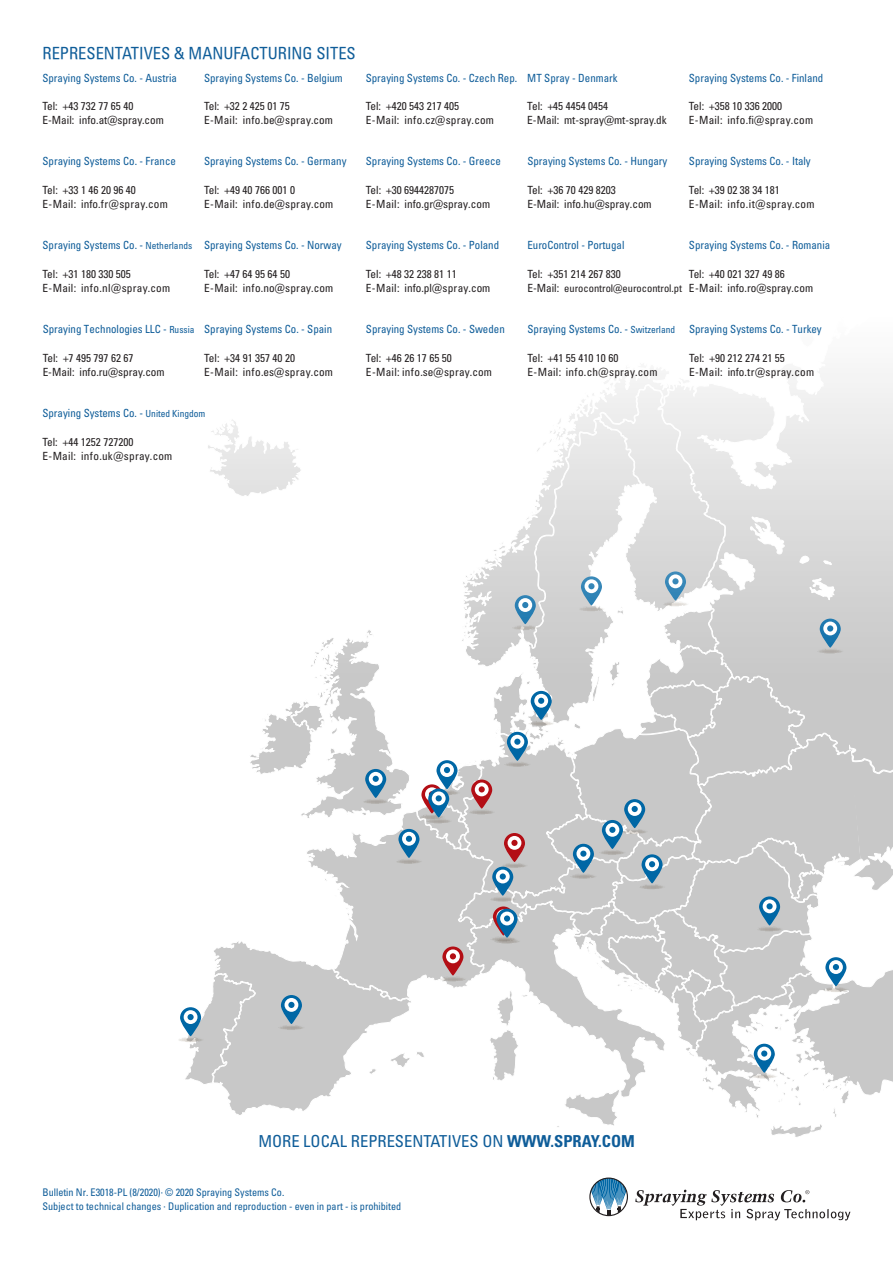
<style>
.page{position:relative;width:893px;height:1263px;background:#fff}
.page>*{position:absolute;margin:0;border:0;box-sizing:border-box;transform-origin:0 0}
.TableBG_Title{font:condensed 16.5px "Univers LT Pro";color:#0f5d99}
.TableBG_Title-2{font:condensed 16.5px "Univers";color:#0f5d99}
.Fließtext_-_Univers{font:condensed 11.25px/14.2px "Univers LT Pro";color:#231f20}
.Fließtext_-_Univers-2{font:condensed 11.25px "Univers LT Pro";color:#0f5d99}
.Fließtext_-_Univers-3{font:condensed 11.25px/14.2px "Univers LT Pro";letter-spacing:.02em;color:#231f20}
.Fließtext_-_Univers-4{font:condensed 10.5px/13.5px "Univers LT Pro";color:#0f5d99}
.Fließtext_-_Univers-5{font:condensed 10.5px "Univers LT Pro";color:#231f20}
.s1{font-size:9.75px}
.s2{font-size:11.25px}
.s3{font-weight:700}
</style>
<div class="page">
<svg style="left:179px;top:373px;width:714px;height:764px"></svg>
<svg style="left:589px;top:1177px;width:39px;height:39px"></svg>
<svg style="left:635px;top:1190px;width:215px;height:30px"></svg>
<p class="TableBG_Title-2" style="left:43px;top:43px;width:315px">REPRESENTATIVES &amp; MANUFACTURING SITES</p>
<p class="Fließtext_-_Univers-2" style="left:42px;top:70px;width:136px">Spraying Systems Co. - Austria</p>
<p class="Fließtext_-_Univers" style="left:42px;top:99px;width:123px">Tel: +43 732 77 65 40<br>E-Mail: info.at@spray.com</p>
<p class="Fließtext_-_Univers-2" style="left:204px;top:70px;width:140px">Spraying Systems Co. - Belgium</p>
<p class="Fließtext_-_Univers" style="left:204px;top:99px;width:130px">Tel: +32 2 425 01 75<br>E-Mail: info.be@spray.com</p>
<p class="Fließtext_-_Univers-2" style="left:366px;top:70px;width:153px">Spraying Systems Co. - Czech Rep.</p>
<p class="Fließtext_-_Univers" style="left:366px;top:99px;width:130px">Tel: +420 543 217 405<br>E-Mail: info.cz@spray.com</p>
<p class="Fließtext_-_Univers-2" style="left:527px;top:70px;width:92px">MT Spray - Denmark</p>
<p class="Fließtext_-_Univers" style="left:527px;top:99px;width:141px">Tel: +45 4454 0454<br>E-Mail: mt-spray@mt-spray.dk</p>
<p class="Fließtext_-_Univers-2" style="left:689px;top:70px;width:136px">Spraying Systems Co. - Finland</p>
<p class="Fließtext_-_Univers" style="left:689px;top:99px;width:126px">Tel: +358 10 336 2000<br>E-Mail: info.fi@spray.com</p>
<p class="Fließtext_-_Univers-2" style="left:43px;top:154px;width:135px">Spraying Systems Co. - France</p>
<p class="Fließtext_-_Univers" style="left:43px;top:183px;width:127px">Tel: +33 1 46 20 96 40<br>E-Mail: info.fr@spray.com</p>
<p class="Fließtext_-_Univers-2" style="left:43px;top:238px;width:151px">Spraying Systems Co. - <span class="s1">Netherlands</span></p>
<p class="Fließtext_-_Univers" style="left:43px;top:267px;width:129px">Tel: +31 180 330 505<br>E-Mail: info.nl@spray.com</p>
<p class="Fließtext_-_Univers-2" style="left:204px;top:154px;width:144px">Spraying Systems Co. - Germany</p>
<p class="Fließtext_-_Univers" style="left:204px;top:183px;width:131px">Tel: +49 40 766 001 0<br>E-Mail: info.de@spray.com</p>
<p class="Fließtext_-_Univers-2" style="left:204px;top:238px;width:139px">Spraying Systems Co. - Norway</p>
<p class="Fließtext_-_Univers" style="left:204px;top:267px;width:130px">Tel: +47 64 95 64 50<br>E-Mail: info.no@spray.com</p>
<p class="Fließtext_-_Univers-2" style="left:366px;top:154px;width:137px">Spraying Systems Co. - Greece</p>
<p class="Fließtext_-_Univers" style="left:366px;top:183px;width:126px">Tel: +30 6944287075<br>E-Mail: info.gr@spray.com</p>
<p class="Fließtext_-_Univers-2" style="left:366px;top:238px;width:135px">Spraying Systems Co. - Poland</p>
<p class="Fließtext_-_Univers" style="left:366px;top:267px;width:126px">Tel: +48 32 238 81 11<br>E-Mail: info.pl@spray.com</p>
<p class="Fließtext_-_Univers-2" style="left:527px;top:154px;width:142px">Spraying Systems Co. - Hungary</p>
<p class="Fließtext_-_Univers" style="left:527px;top:183px;width:126px">Tel: +36 70 429 8203<br>E-Mail: info.hu@spray.com</p>
<p class="Fließtext_-_Univers-2" style="left:689px;top:154px;width:123px">Spraying Systems Co. - Italy</p>
<p class="Fließtext_-_Univers-3" style="left:689px;top:183px;width:127px">Tel: +39 02 38 34 181<br>E-Mail: info.it@spray.com</p>
<p class="Fließtext_-_Univers-2" style="left:689px;top:238px;width:143px">Spraying Systems Co. - Romania</p>
<p class="Fließtext_-_Univers" style="left:689px;top:267px;width:126px">Tel: +40 021 327 49 86<br>E-Mail: info.ro@spray.com</p>
<p class="Fließtext_-_Univers-2" style="left:527px;top:238px;width:98px">EuroControl - Portugal</p>
<p class="Fließtext_-_Univers" style="left:527px;top:267px;width:95px">Tel: +351 214 267 830</p>
<p class="Fließtext_-_Univers-5" style="left:527px;top:282px;width:156px"><span class="s2">E-Mail:</span> eurocontrol@eurocontrol.pt</p>
<p class="Fließtext_-_Univers-2" style="left:43px;top:322px;width:153px">Spraying Technologies LLC - <span class="s1">Russia</span></p>
<p class="Fließtext_-_Univers" style="left:43px;top:350px;width:124px">Tel: +7 495 797 62 67<br>E-Mail: info.ru@spray.com</p>
<p class="Fließtext_-_Univers-2" style="left:204px;top:322px;width:129px">Spraying Systems Co. - Spain</p>
<p class="Fließtext_-_Univers" style="left:204px;top:350px;width:130px">Tel: +34 91 357 40 20<br>E-Mail: info.es@spray.com</p>
<p class="Fließtext_-_Univers-2" style="left:366px;top:322px;width:140px">Spraying Systems Co. - Sweden</p>
<p class="Fließtext_-_Univers" style="left:366px;top:350px;width:127px">Tel: +46 26 17 65 50<br>E-Mail: info.se@spray.com</p>
<p class="Fließtext_-_Univers-2" style="left:527px;top:322px;width:149px">Spraying Systems Co. - <span class="s1">Switzerland</span></p>
<p class="Fließtext_-_Univers" style="left:527px;top:350px;width:132px">Tel: +41 55 410 10 60<br>E-Mail: info.ch@spray.com</p>
<p class="Fließtext_-_Univers-2" style="left:689px;top:322px;width:134px">Spraying Systems Co. - Turkey</p>
<p class="Fließtext_-_Univers" style="left:689px;top:350px;width:127px">Tel: +90 212 274 21 55<br>E-Mail: info.tr@spray.com</p>
<p class="Fließtext_-_Univers-2" style="left:42px;top:406px;width:164px">Spraying Systems Co. - <span class="s1">United Kingdom</span></p>
<p class="Fließtext_-_Univers" style="left:42px;top:434px;width:131px">Tel: +44 1252 727200<br>E-Mail: info.uk@spray.com</p>
<p class="TableBG_Title" style="left:258px;top:1130px;width:378px">MORE LOCAL REPRESENTATIVES ON <span class="s3">WWW.SPRAY.COM</span></p>
<p class="Fließtext_-_Univers-4" style="left:43px;top:1185px;width:360px">Bulletin Nr. E3018-PL (8/2020)· © 2020 Spraying Systems Co.<br>Subject to technical changes · Duplication and reproduction - even in part - is prohibited</p>
</div>
